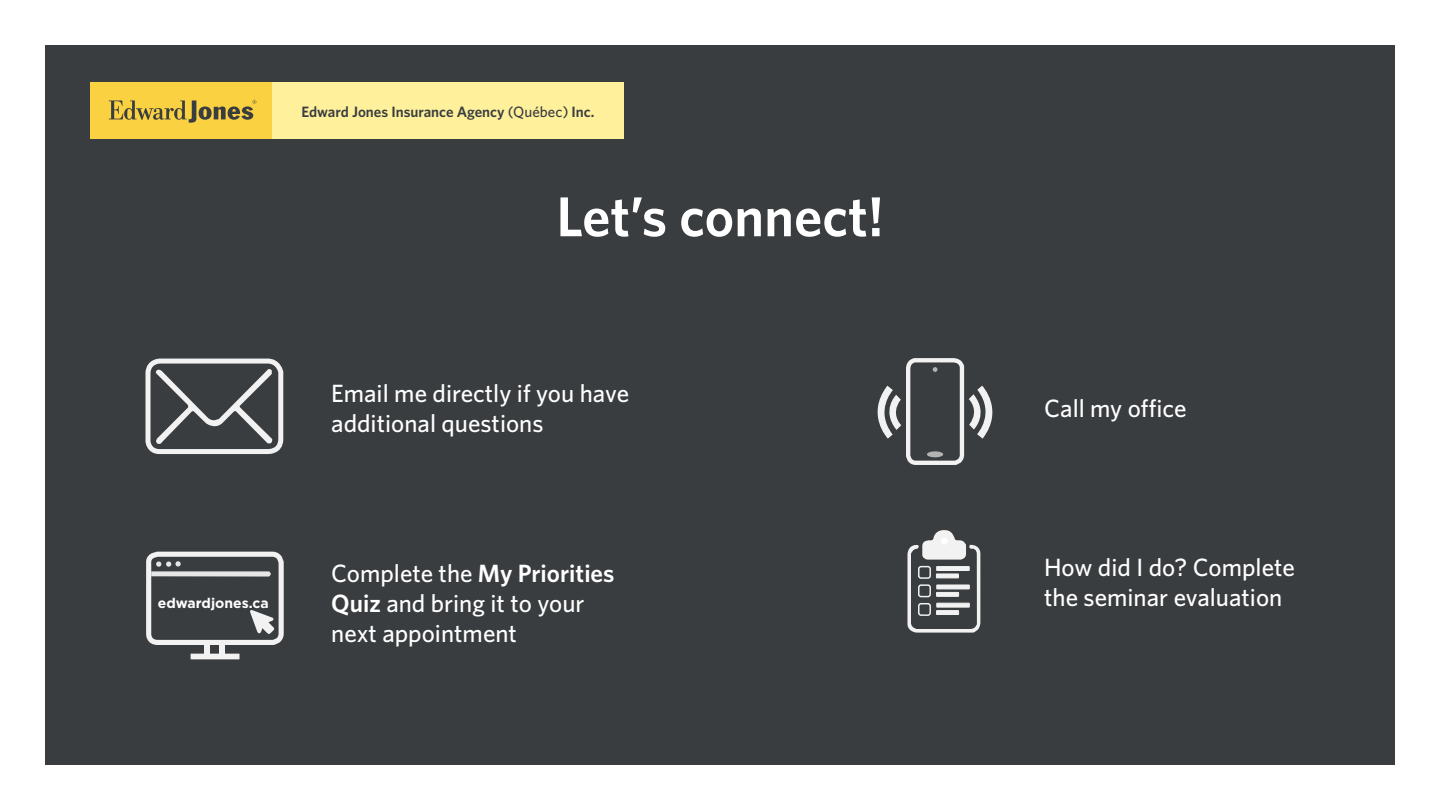
<style>
.page{position:relative;width:1440px;height:810px;background:#fff}
.page>*{position:absolute;margin:0;border:0;box-sizing:border-box;transform-origin:0 0}
.t1{font:600 56.25px "Whitney";color:#fff}
.t2{font:500 25px/30px "Whitney";color:#fff}
.t3{font:600 25px "Whitney";color:#fff}
.t4{font:600 15px "Whitney";color:#393d3f}
.t5{font:700 14px "Gotham";color:#fff}
.s1{font-weight:500}
.s2{font-weight:600}
</style>
<div class="page">
<div style="left:45px;top:45px;width:1350px;height:720px;background:#3a3d3f"></div>
<div style="left:205px;top:643px;width:5px;height:13px;background:#f2f2f2"></div>
<div style="left:219px;top:643px;width:6px;height:13px;background:#f2f2f2"></div>
<div style="left:191px;top:654px;width:49px;height:5px;background:#f2f2f2"></div>
<svg style="left:146px;top:551px;width:138px;height:97px"></svg>
<svg style="left:145px;top:358px;width:139px;height:97px"></svg>
<svg style="left:877px;top:358px;width:116px;height:107px"></svg>
<svg style="left:907px;top:530px;width:74px;height:103px"></svg>
<div style="left:941px;top:538px;width:7px;height:7px;background:#fff;border-radius:50%"></div>
<div style="left:90px;top:82px;width:182px;height:56px;background:#fad141"></div>
<svg style="left:109px;top:99px;width:148px;height:24px"></svg>
<div style="left:272px;top:82px;width:351px;height:56px;background:#fff09c"></div>
<p class="t4" style="left:301px;top:102px;width:294px">Edward Jones Insurance Agency <span class="s1">(Québec)</span> Inc.</p>
<p class="t1" style="left:556px;top:183px;width:329px">Let’s connect!</p>
<p class="t5" style="left:158px;top:595px;width:112px">edwardjones.ca</p>
<p class="t2" style="left:331px;top:378px;width:299px">Email me directly if you have additional questions</p>
<p class="t3" style="left:331px;top:558px;width:285px"><span class="s1">Complete the</span> My Priorities</p>
<p class="t2" style="left:331px;top:587px;width:255px"><span class="s2">Quiz</span> and bring it to your next appointment</p>
<p class="t2" style="left:1044px;top:393px;width:144px">Call my office</p>
<p class="t2" style="left:1044px;top:552px;width:252px">How did I do? Complete the seminar evaluation</p>
</div>
